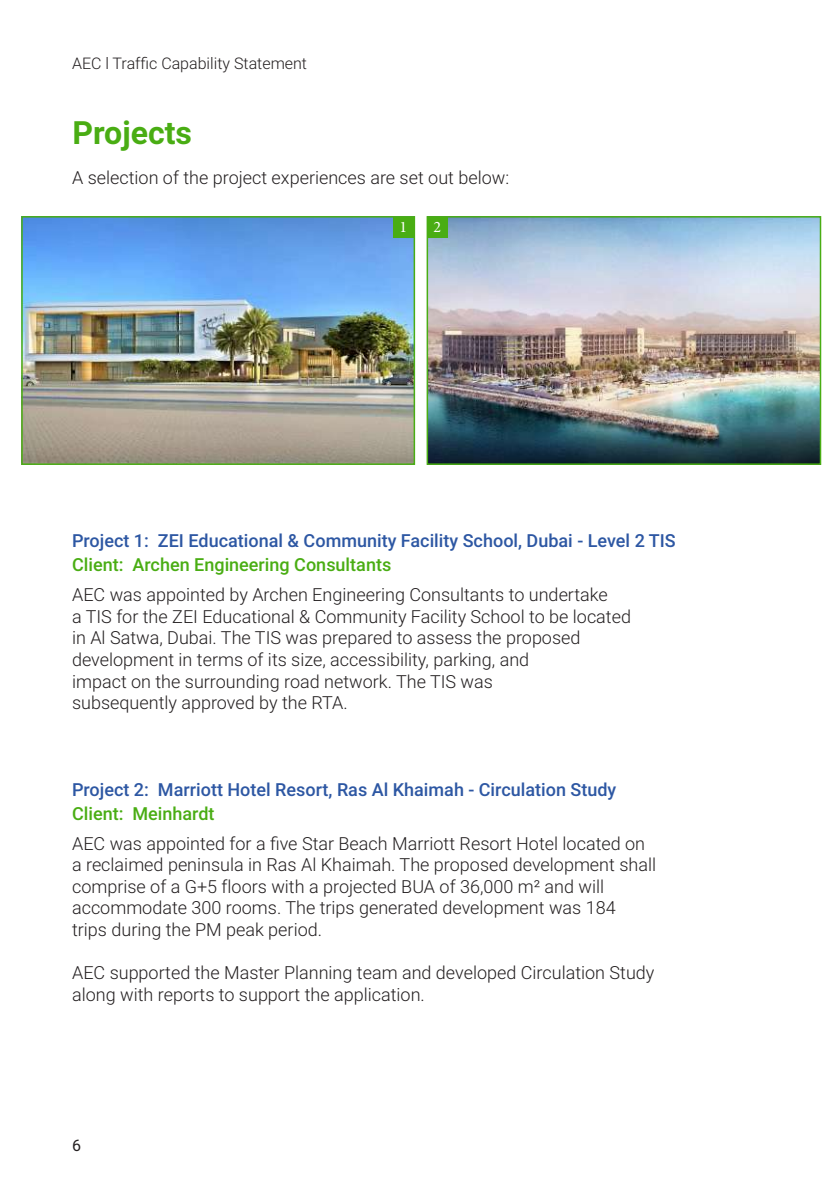
<style>
.page{position:relative;width:840px;height:1191px;background:#fff}
.page>*{position:absolute;margin:0;border:0;box-sizing:border-box;transform-origin:0 0}
.t1{font:700 32px "Roboto";color:#49ad13}
.t2{font:300 18px/21.6px "Roboto";color:#231f20}
.t3{font:500 18px "Roboto";color:#2d57a3}
.t4{font:500 18px "Roboto";color:#49ad13}
.t5{font:300 16px "Roboto";color:#231f20}
.t6{font:16px "Minion Pro";color:#fff}
.t7{font:16px "Roboto";color:#231f20}
</style>
<div class="page">
<img style="left:24px;top:219px;width:388px;height:243px">
<div style="left:21px;top:216px;width:394px;height:249px;border:2px solid #49ad13"></div>
<div style="left:393px;top:217px;width:21px;height:21px;background:#49ad13"></div>
<img style="left:429px;top:219px;width:388px;height:243px">
<div style="left:426px;top:216px;width:394px;height:249px;border:2px solid #49ad13"></div>
<div style="left:427px;top:217px;width:21px;height:21px;background:#49ad13"></div>
<p class="t5" style="left:72px;top:52px;width:236px">AEC l Traffic Capability Statement</p>
<h1 class="t1" style="left:72px;top:110px;width:121px">Projects</h1>
<p class="t2" style="left:72px;top:166px;width:438px">A selection of the project experiences are set out below:</p>
<p class="t6" style="left:399px;top:216px;width:9px">1</p>
<p class="t6" style="left:433px;top:216px;width:9px">2</p>
<p class="t3" style="left:72px;top:528px;width:605px">Project 1: ZEI Educational &amp; Community Facility School, Dubai - Level 2 TIS</p>
<p class="t4" style="left:72px;top:552px;width:320px">Client: Archen Engineering Consultants</p>
<p class="t2" style="left:72px;top:583px;width:560px">AEC was appointed by Archen Engineering Consultants to undertake<br>a TIS for the ZEI Educational &amp; Community Facility School to be located in Al Satwa, Dubai. The TIS was prepared to assess the proposed development in terms of its size, accessibility, parking, and<br>impact on the surrounding road network. The TIS was<br>subsequently approved by the RTA.</p>
<p class="t3" style="left:72px;top:776px;width:545px">Project 2: Marriott Hotel Resort, Ras Al Khaimah - Circulation Study</p>
<p class="t4" style="left:72px;top:800px;width:144px">Client: Meinhardt</p>
<p class="t2" style="left:72px;top:831px;width:585px">AEC was appointed for a five Star Beach Marriott Resort Hotel located on a reclaimed peninsula in Ras Al Khaimah. The proposed development shall comprise of a G+5 floors with a projected BUA of 36,000 m² and will accommodate 300 rooms. The trips generated development was 184<br>trips during the PM peak period.</p>
<p class="t2" style="left:72px;top:961px;width:583px">AEC supported the Master Planning team and developed Circulation Study along with reports to support the application.</p>
<p class="t7" style="left:72px;top:1134px;width:10px">6</p>
</div>
